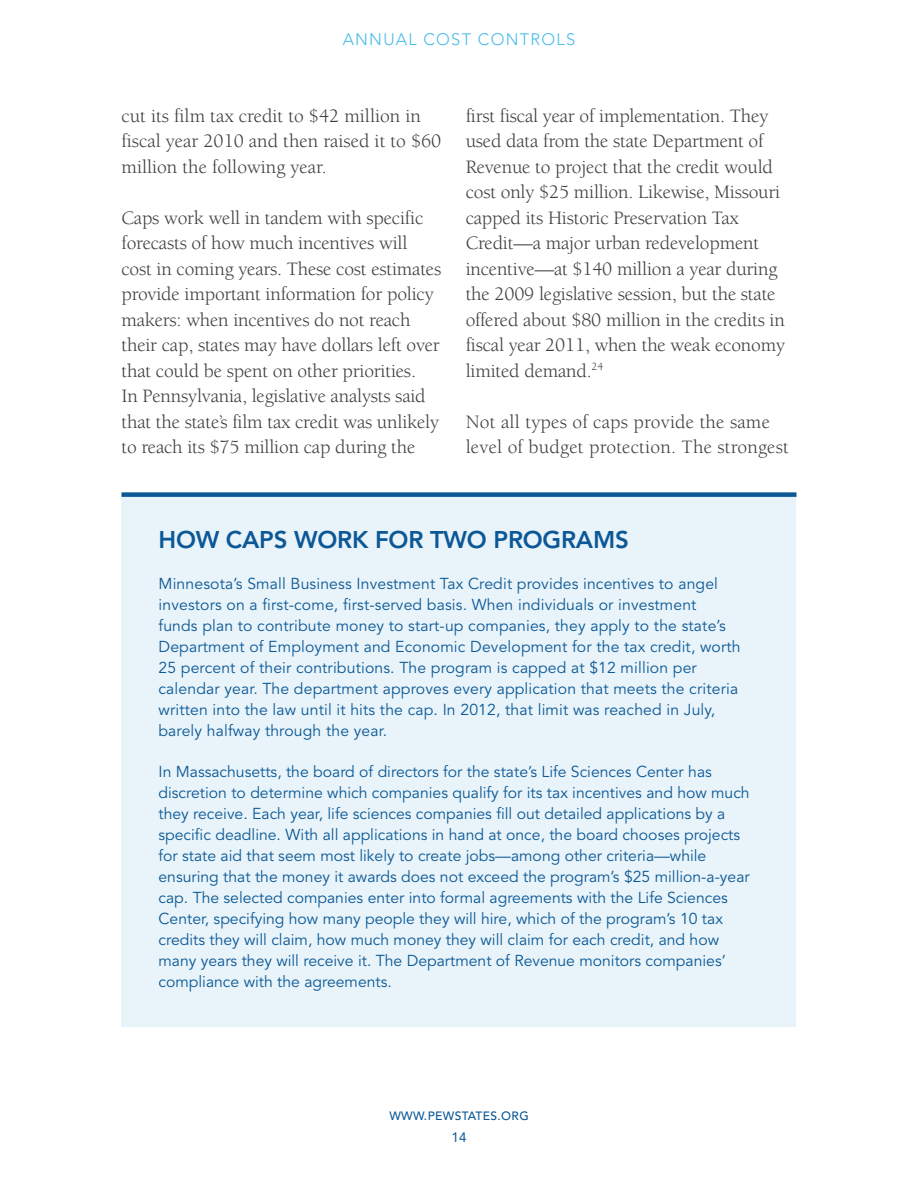
<style>
.page{position:relative;width:918px;height:1188px;background:#fff}
.page>*{position:absolute;margin:0;border:0;box-sizing:border-box;transform-origin:0 0}
.t1{font:800 24px "Avenir LT Std";letter-spacing:-.01em;color:#0c5896}
.t2{font:19.5px/25.5px "Berkeley Std";letter-spacing:-.01em;color:#3e3e3f}
.t3{font:19.5px/25.5px "Berkeley Std";letter-spacing:.01em;color:#3e3e3f}
.t4{font:300 16.5px "Avenir LT Std";letter-spacing:.075em;color:#47bbeb}
.t5{font:15.75px/21px "Avenir LT Std";color:#0c5896}
.t6{font:13.5px "Avenir LT Std";color:#0c5896}
.t7{font:500 12px "Avenir LT Std";letter-spacing:.03em;color:#0c5896}
</style>
<div class="page">
<div style="left:122px;top:492px;width:674px;height:535px;background:#e8f4f9"></div>
<div style="left:122px;top:492px;width:674px;height:5px;background:#0c5896"></div>
<p class="t4" style="left:343px;top:30px;width:232px">ANNUAL COST CO NTRO LS</p>
<p class="t2" style="left:122px;top:103px;width:321px">cut its film tax credit to $42 million in fiscal year 2010 and then raised it to $60 million the following year.</p>
<p class="t2" style="left:122px;top:205px;width:321px">Caps work well in tandem with specific forecasts of how much incentives will cost in coming years. These cost estimates provide important information for policy makers: when incentives do not reach their cap, states may have dollars left over that could be spent on other priorities.<br>In Pennsylvania, legislative analysts said that the state’s film tax credit was unlikely to reach its $75 million cap during the</p>
<p class="t2" style="left:466px;top:103px;width:321px">first fiscal year of implementation. They used data from the state Department of Revenue to project that the credit would cost only $25 million. Likewise, Missouri capped its Historic Preservation Tax Credit—a major urban redevelopment incentive—at $140 million a year during the 2009 legislative session, but the state offered about $80 million in the credits in fiscal year 2011, when the weak economy limited demand.<sup>24</sup></p>
<p class="t3" style="left:466px;top:409px;width:325px">Not all types of caps provide the same level of budget protection. The strongest</p>
<h1 class="t1" style="left:159px;top:525px;width:452px">HOW CAPS WORK FOR TWO PROGRAMS</h1>
<p class="t5" style="left:159px;top:573px;width:584px">Minnesota’s Small Business Investment Tax Credit provides incentives to angel investors on a first-come, first-served basis. When individuals or investment<br>funds plan to contribute money to start-up companies, they apply to the state’s Department of Employment and Economic Development for the tax credit, worth 25 percent of their contributions. The program is capped at $12 million per calendar year. The department approves every application that meets the criteria written into the law until it hits the cap. In 2012, that limit was reached in July, barely halfway through the year.</p>
<p class="t5" style="left:159px;top:762px;width:593px">In Massachusetts, the board of directors for the state’s Life Sciences Center has discretion to determine which companies qualify for its tax incentives and how much they receive. Each year, life sciences companies fill out detailed applications by a specific deadline. With all applications in hand at once, the board chooses projects for state aid that seem most likely to create jobs—among other criteria—while ensuring that the money it awards does not exceed the program’s $25 million-a-year cap. The selected companies enter into formal agreements with the Life Sciences Center, specifying how many people they will hire, which of the program’s 10 tax credits they will claim, how much money they will claim for each credit, and how many years they will receive it. The Department of Revenue monitors companies’ compliance with the agreements.</p>
<p class="t7" style="left:389px;top:1109px;width:141px">WWW.PEWSTATES.ORG</p>
<p class="t6" style="left:451px;top:1130px;width:17px">14</p>
</div>
